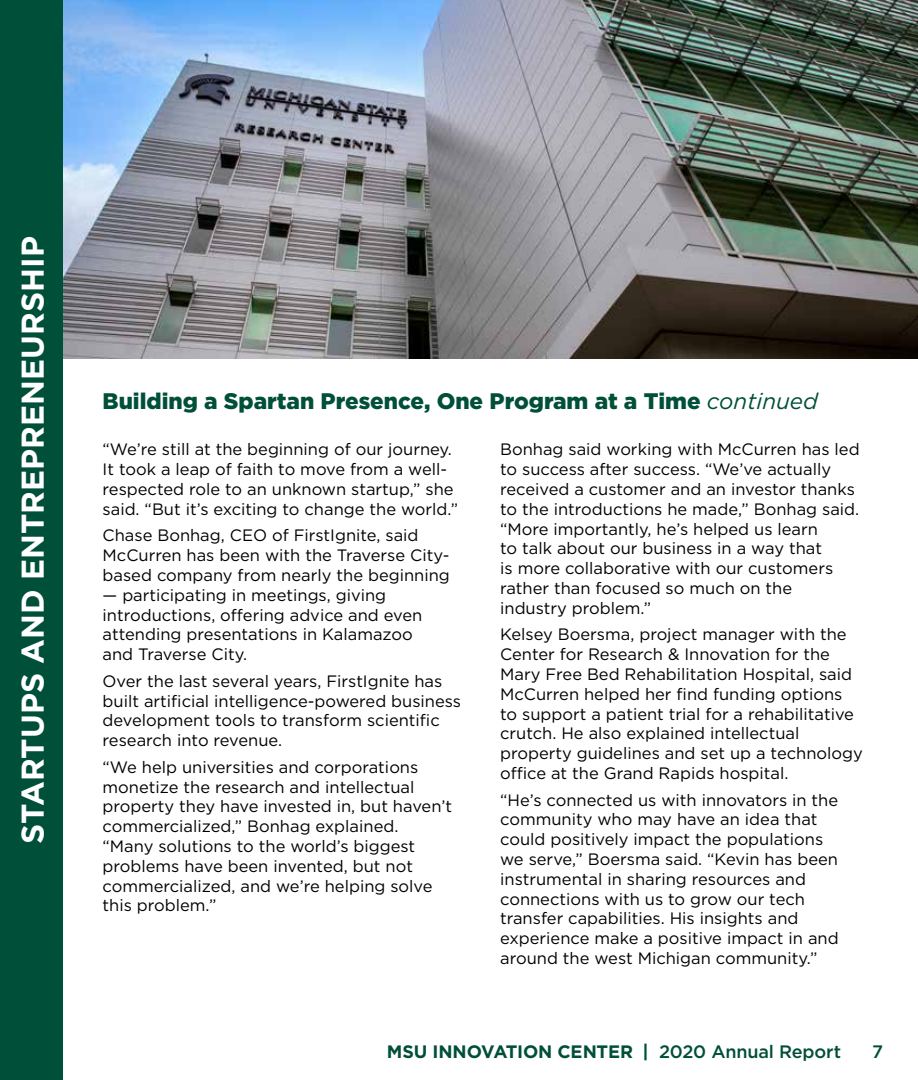
<style>
.page{position:relative;width:918px;height:1080px;background:#fff}
.page>*{position:absolute;margin:0;border:0;box-sizing:border-box;transform-origin:0 0}
.t1{font:700 31.5px "Gotham";color:#fff}
.t2{font:900 22.5px "Gotham";color:#004f39}
.t3{font:700 18px "Gotham";letter-spacing:-.01em;color:#004f39}
.t4{font:500 18px "Gotham";color:#004f39}
.t5{font:16.5px/19.8px "Gotham";color:#000}
.s1{font-weight:400;font-style:italic}
.s2{font-weight:500}
</style>
<div class="page">
<img style="left:63px;top:0;width:855px;height:359px">
<div style="left:0;top:0;width:63px;height:1080px;background:#004f39"></div>
<h1 class="t1" style="left:12px;top:844px;width:609px;rotate:-90deg">STARTUPS AND ENTREPRENEURSHIP</h1>
<h2 class="t2" style="left:103px;top:385px;width:717px">Building a Spartan Presence, One Program at a Time <span class="s1">continued</span></h2>
<p class="t5" style="left:103px;top:439px;width:357px">“We’re still at the beginning of our journey.<br>It took a leap of faith to move from a well&shy;respected role to an unknown startup,” she said. “But it’s exciting to change the world.”</p>
<p class="t5" style="left:103px;top:525px;width:349px">Chase Bonhag, CEO of FirstIgnite, said<br>McCurren has been with the Traverse City&shy;based company from nearly the beginning</p>
<p class="t5" style="left:103px;top:585px;width:321px">— participating in meetings, giving introductions, offering advice and even attending presentations in Kalamazoo and Traverse City.</p>
<p class="t5" style="left:103px;top:671px;width:360px">Over the last several years, FirstIgnite has built artificial intelligence-powered business development tools to transform scientific research into revenue.</p>
<p class="t5" style="left:103px;top:757px;width:351px">“We help universities and corporations monetize the research and intellectual property they have invested in, but haven’t commercialized,” Bonhag explained. “Many solutions to the world’s biggest problems have been invented, but not commercialized, and we’re helping solve this problem.”</p>
<p class="t5" style="left:500px;top:439px;width:361px">Bonhag said working with McCurren has led to success after success. “We’ve actually received a customer and an investor thanks to the introductions he made,” Bonhag said. “More importantly, he’s helped us learn<br>to talk about our business in a way that<br>is more collaborative with our customers rather than focused so much on the industry problem.”</p>
<p class="t5" style="left:500px;top:624px;width:364px">Kelsey Boersma, project manager with the Center for Research &amp; Innovation for the Mary Free Bed Rehabilitation Hospital, said McCurren helped her find funding options to support a patient trial for a rehabilitative crutch. He also explained intellectual property guidelines and set up a technology office at the Grand Rapids hospital.</p>
<p class="t5" style="left:500px;top:789px;width:340px">“He’s connected us with innovators in the community who may have an idea that could positively impact the populations we serve,” Boersma said. “Kevin has been instrumental in sharing resources and connections with us to grow our tech transfer capabilities. His insights and experience make a positive impact in and around the west Michigan community.”</p>
<p class="t3" style="left:387px;top:1039px;width:456px">MSU INNOVATION CENTER | <span class="s2">2020 Annual Report</span></p>
<p class="t4" style="left:872px;top:1040px;width:12px">7</p>
</div>
